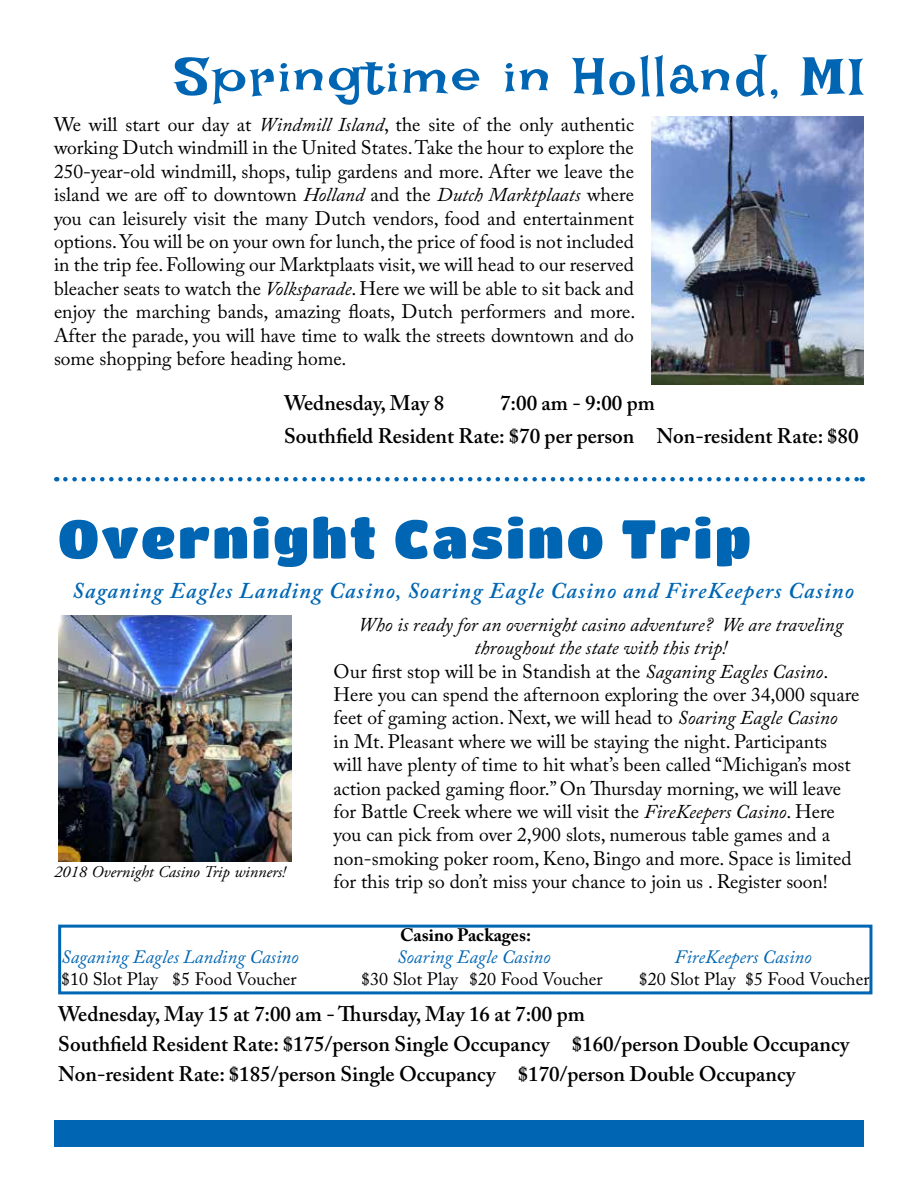
<style>
.page{position:relative;width:918px;height:1188px;background:#fff}
.page>*{position:absolute;margin:0;border:0;box-sizing:border-box;transform-origin:0 0}
.t1{font:54px "Irish Grover";letter-spacing:.05em;color:#0066b3}
.t2{font:54px "Titan One";letter-spacing:.05em;color:#0066b3}
.t3{font:italic 600 22.5px "Adobe Caslon Pro";letter-spacing:.05em;color:#0066b3}
.t4{font:600 21px/30px "Adobe Caslon Pro";color:#000}
.t5{font:19.5px/23.4px "Adobe Caslon Pro";color:#000;text-align:justify}
.t6{font:italic 19.5px "Adobe Caslon Pro";color:#000}
.t7{font:italic 18.75px "Adobe Caslon Pro";color:#0066b3}
.t8{font:18px "Adobe Caslon Pro";color:#000}
.t9{font:700 18px "Adobe Caslon Pro";color:#000}
.t10{font:italic 16.5px "Adobe Garamond Pro";color:#000}
.s1{font-style:italic}
</style>
<div class="page">
<svg style="left:65px;top:477px;width:798px;height:4px"></svg>
<div style="left:54px;top:1120px;width:810px;height:27px;background:#0066b3"></div>
<div style="left:58px;top:925px;width:814px;height:69px;border:3px solid #0066b3"></div>
<img style="left:58px;top:616px;width:233px;height:246px">
<img style="left:651px;top:117px;width:213px;height:267px">
<h1 class="t1" style="left:175px;top:44px;width:691px">Springtime in Holland, MI</h1>
<p class="t5" style="left:54px;top:113px;width:583px">We will start our day at <span class="s1">Windmill Island</span>, the site of the only authentic working Dutch windmill in the United States. Take the hour to explore the 250-year-old windmill, shops, tulip gardens and more. After we leave the island we are off to downtown <span class="s1">Holland</span> and the <span class="s1">Dutch Marktplaats</span> where you can leisurely visit the many Dutch vendors, food and entertainment options. You will be on your own for lunch, the price of food is not included in the trip fee. Following our Marktplaats visit, we will head to our reserved bleacher seats to watch the <span class="s1">Volksparade</span>. Here we will be able to sit back and enjoy the marching bands, amazing floats, Dutch performers and more.<br>After the parade, you will have time to walk the streets downtown and do some shopping before heading home.</p>
<p class="t4" style="left:284px;top:387px;width:162px">Wednesday, May 8</p>
<p class="t4" style="left:284px;top:386px;width:576px;line-height:33px;text-align:center">7:00 am - 9:00 pm<br>Southfield Resident Rate: $70 per person Non-resident Rate: $80</p>
<h1 class="t2" style="left:58px;top:506px;width:694px">Overnight Casino Trip</h1>
<p class="t3" style="left:72px;top:577px;width:783px">Saganing Eagles Landing Casino, Soaring Eagle Casino and FireKeepers Casino</p>
<p class="t10" style="left:54px;top:862px;width:233px">2018 Overnight Casino Trip winners!</p>
<p class="t6" style="left:359px;top:613px;width:486px">Who is ready for an overnight casino adventure? We are traveling</p>
<p class="t6" style="left:474px;top:636px;width:254px">throughout the state with this trip!</p>
<p class="t5" style="left:334px;top:659px;width:496px">Our first stop will be in Standish at the <span class="s1">Saganing Eagles Casino</span>.</p>
<p class="t5" style="left:334px;top:683px;width:528px">Here you can spend the afternoon exploring the over 34,000 square</p>
<p class="t5" style="left:334px;top:706px;width:506px">feet of gaming action. Next, we will head to <span class="s1">Soaring Eagle Casino</span></p>
<p class="t5" style="left:334px;top:729px;width:495px">in Mt. Pleasant where we will be staying the night. Participants</p>
<p class="t5" style="left:334px;top:753px;width:519px">will have plenty of time to hit what’s been called “Michigan’s most</p>
<p class="t5" style="left:334px;top:776px;width:509px">action packed gaming floor.” On Thursday morning, we will leave</p>
<p class="t5" style="left:334px;top:800px;width:503px">for Battle Creek where we will visit the <span class="s1">FireKeepers Casino</span>. Here</p>
<p class="t5" style="left:334px;top:823px;width:498px">you can pick from over 2,900 slots, numerous table games and a</p>
<p class="t5" style="left:334px;top:846px;width:519px">non-smoking poker room, Keno, Bingo and more. Space is limited</p>
<p class="t5" style="left:334px;top:870px;width:496px">for this trip so don’t miss your chance to join us . Register soon!</p>
<p class="t9" style="left:400px;top:924px;width:132px">Casino Packages:</p>
<p class="t7" style="left:61px;top:946px;width:239px">Saganing Eagles Landing Casino</p>
<p class="t7" style="left:397px;top:946px;width:155px">Soaring Eagle Casino</p>
<p class="t7" style="left:675px;top:946px;width:139px">FireKeepers Casino</p>
<p class="t8" style="left:61px;top:968px;width:237px">$10 Slot Play $5 Food Voucher</p>
<p class="t8" style="left:361px;top:968px;width:243px">$30 Slot Play $20 Food Voucher</p>
<p class="t8" style="left:639px;top:968px;width:232px">$20 Slot Play $5 Food Voucher</p>
<p class="t4" style="left:58px;top:998px;width:793px">Wednesday, May 15 at 7:00 am - Thursday, May 16 at 7:00 pm<br>Southfield Resident Rate: $175/person Single Occupancy $160/person Double Occupancy<br>Non-resident Rate: $185/person Single Occupancy $170/person Double Occupancy</p>
</div>
